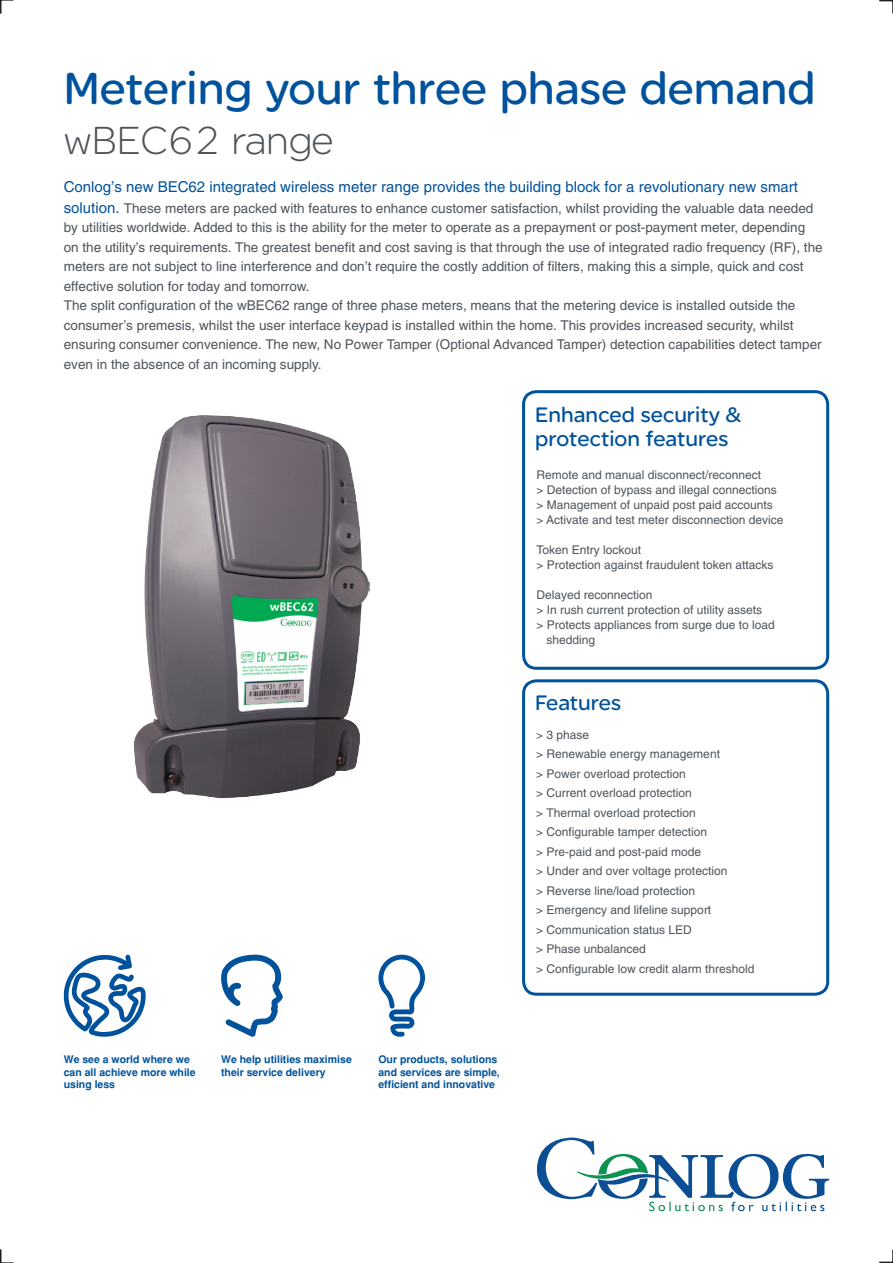
<style>
.page{position:relative;width:893px;height:1263px;background:#fff}
.page>*{position:absolute;margin:0;border:0;box-sizing:border-box;transform-origin:0 0}
.t1{font:48px "SE Optimist";color:#01529c}
.t2{font:300 42px "SE Optimist";color:#4d545a}
.Paragraph_Style_1{font:22.5px/24px "SE Optimist";color:#01529c}
.t3{font:15px "Helvetica";color:#01529c}
.t4{font:13.5px/19.5px "Helvetica";color:#4d545a}
.t5{font:12px/15px "Helvetica";color:#4d545a}
.Paragraph_Style_1-2{font:700 10.5px/12.6px "Helvetica";color:#01529c}
.s1{font-size:15px;color:#01529c}
</style>
<div class="page">
<svg style="left:63px;top:954px;width:83px;height:83px"></svg>
<svg style="left:221px;top:955px;width:62px;height:82px"></svg>
<svg style="left:378px;top:955px;width:47px;height:82px"></svg>
<img style="left:133px;top:415px;width:237px;height:384px">
<svg style="left:537px;top:1137px;width:292px;height:74px"></svg>
<svg style="left:0;top:0;width:14px;height:14px"></svg>
<svg style="left:0;top:1249px;width:14px;height:14px"></svg>
<svg style="left:879px;top:0;width:14px;height:14px"></svg>
<svg style="left:879px;top:1249px;width:14px;height:14px"></svg>
<div style="left:522px;top:679px;width:307px;height:317px;border:3px solid #01529c;border-radius:13px"></div>
<div style="left:522px;top:390px;width:307px;height:280px;border:3px solid #01529c;border-radius:13px"></div>
<p class="t1" style="left:64px;top:61px;width:753px">Metering your three phase demand</p>
<p class="t2" style="left:64px;top:117px;width:271px">wBEC62 range</p>
<p class="t3" style="left:64px;top:178px;width:736px">Conlog’s new BEC62 integrated wireless meter range provides the building block for a revolutionary new smart</p>
<p class="t4" style="left:64px;top:198px;width:760px"><span class="s1">solution.</span> These meters are packed with features to enhance customer satisfaction, whilst providing the valuable data needed by utilities worldwide. Added to this is the ability for the meter to operate as a prepayment or post-payment meter, depending on the utility’s requirements. The greatest benefit and cost saving is that through the use of integrated radio frequency (RF), the meters are not subject to line interference and don’t require the costly addition of filters, making this a simple, quick and cost effective solution for today and tomorrow.</p>
<p class="t4" style="left:64px;top:296px;width:759px">The split configuration of the wBEC62 range of three phase meters, means that the metering device is installed outside the consumer’s premesis, whilst the user interface keypad is installed within the home. This provides increased security, whilst ensuring consumer convenience. The new, No Power Tamper (Optional Advanced Tamper) detection capabilities detect tamper even in the absence of an incoming supply.</p>
<p class="Paragraph_Style_1" style="left:535px;top:402px;width:207px">Enhanced security &amp; protection features</p>
<p class="t5" style="left:536px;top:467px;width:249px">Remote and manual disconnect/reconnect<br>&gt; Detection of bypass and illegal connections &gt; Management of unpaid post paid accounts<br>&gt; Activate and test meter disconnection device</p>
<p class="t5" style="left:536px;top:542px;width:239px">Token Entry lockout<br>&gt; Protection against fraudulent token attacks</p>
<p class="t5" style="left:536px;top:587px;width:118px">Delayed reconnection</p>
<p class="t5" style="left:536px;top:602px;width:227px">&gt; In rush current protection of utility assets</p>
<p class="t5" style="left:536px;top:617px;width:240px">&gt; Protects appliances from surge due to load</p>
<p class="t5" style="left:546px;top:632px;width:50px">shedding</p>
<p class="Paragraph_Style_1" style="left:535px;top:691px;width:87px">Features</p>
<p class="Paragraph_Style_1-2" style="left:64px;top:1053px;width:133px">We see a world where we can all achieve more while using less</p>
<p class="Paragraph_Style_1-2" style="left:221px;top:1053px;width:132px">We help utilities maximise their service delivery</p>
<p class="Paragraph_Style_1-2" style="left:378px;top:1053px;width:123px">Our products, solutions and services are simple, efficient and innovative</p>
<p class="t5" style="left:536px;top:727px;width:55px">&gt; 3 phase</p>
<p class="t5" style="left:536px;top:746px;width:185px">&gt; Renewable energy management</p>
<p class="t5" style="left:536px;top:766px;width:151px">&gt; Power overload protection</p>
<p class="t5" style="left:536px;top:785px;width:157px">&gt; Current overload protection</p>
<p class="t5" style="left:536px;top:805px;width:161px">&gt; Thermal overload protection</p>
<p class="t5" style="left:536px;top:824px;width:173px">&gt; Configurable tamper detection</p>
<p class="t5" style="left:536px;top:844px;width:167px">&gt; Pre-paid and post-paid mode</p>
<p class="t5" style="left:536px;top:863px;width:193px">&gt; Under and over voltage protection</p>
<p class="t5" style="left:536px;top:883px;width:161px">&gt; Reverse line/load protection</p>
<p class="t5" style="left:536px;top:902px;width:177px">&gt; Emergency and lifeline support</p>
<p class="t5" style="left:536px;top:922px;width:157px">&gt; Communication status LED</p>
<p class="t5" style="left:536px;top:941px;width:111px">&gt; Phase unbalanced</p>
<p class="t5" style="left:536px;top:961px;width:220px">&gt; Configurable low credit alarm threshold</p>
</div>
